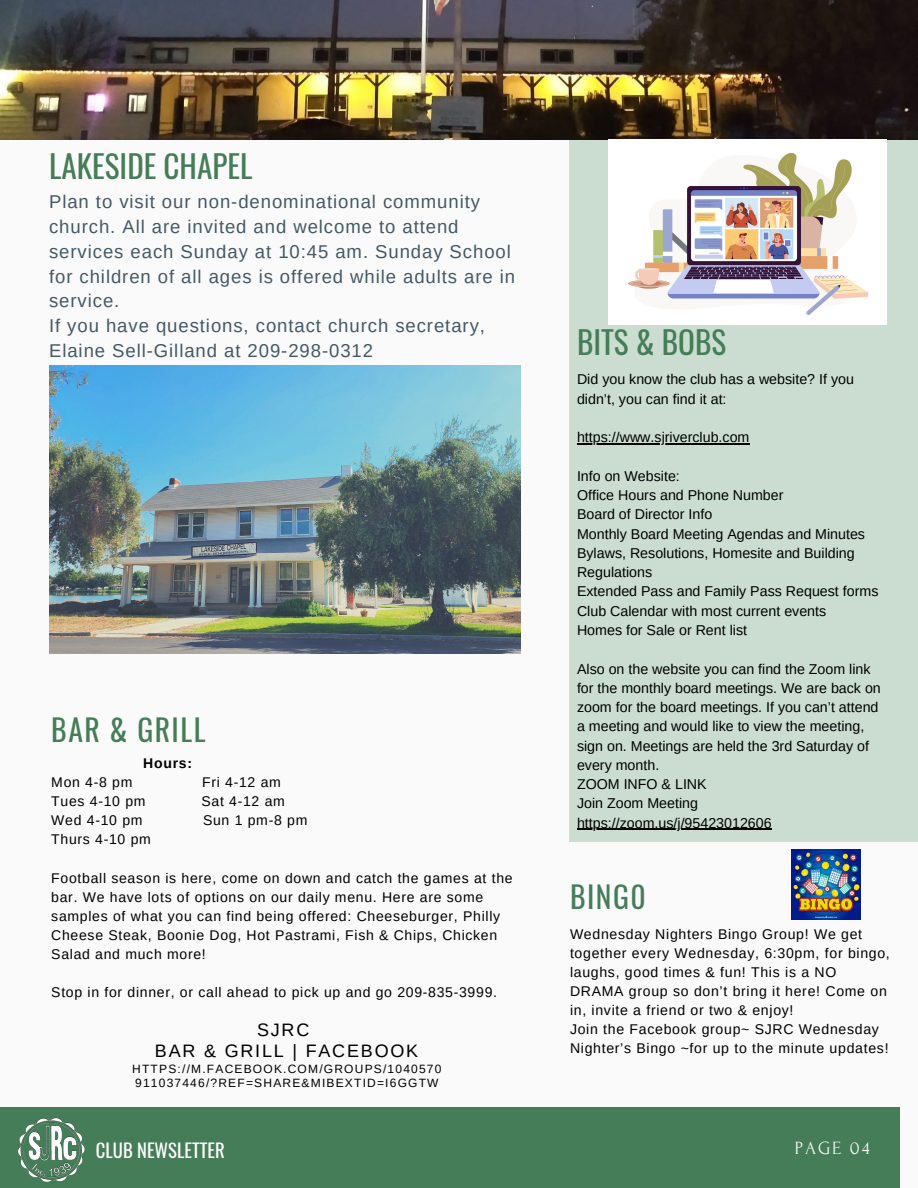
<style>
.page{position:relative;width:918px;height:1188px;background:#fafafa}
.page>*{position:absolute;margin:0;border:0;box-sizing:border-box;transform-origin:0 0}
.t1{font:31.2px "Oswald";color:#457d58}
.t2{font:29.7px "Oswald";letter-spacing:.05em;color:#457d58}
.t3{font:18.75px "Oswald";color:#fff}
.t4{font:18.6px/24.8px "Arimo";letter-spacing:.05em;color:#435967}
.t5{font:18.6px "Forum";letter-spacing:.1em;color:#fafafa}
.t6{font:18px "Arimo";letter-spacing:.1em;color:#000}
.t7{font:14.25px/19.4px "Arimo";color:#000}
.t8{font:14.1px/19.2px "Arimo";letter-spacing:.05em;color:#000}
.t9{font:700 14.1px "Arimo";letter-spacing:.05em;color:#000}
.t10{font:12px/14px "Arimo";letter-spacing:.1em;color:#000}
</style>
<div class="page">
<div style="left:569px;top:104px;width:349px;height:738px;background:#cbddd1"></div>
<div style="left:0;top:1107px;width:900px;height:81px;background:#457d58"></div>
<img style="left:0;top:0;width:918px;height:140px">
<img style="left:49px;top:365px;width:471px;height:288px">
<img style="left:18px;top:1117px;width:67px;height:65px">
<img style="left:791px;top:849px;width:70px;height:70px">
<img style="left:608px;top:139px;width:278px;height:186px">
<hr style="left:577px;top:443px;width:173px;height:1px;background:#000">
<hr style="left:577px;top:829px;width:195px;height:1px;background:#000">
<p class="t1" style="left:49px;top:141px;width:205px">LAKESIDE CHAPEL</p>
<p class="t4" style="left:49px;top:190px;width:468px">Plan to visit our non-denominational community church. All are invited and welcome to attend services each Sunday at 10:45 am. Sunday School for children of all ages is offered while adults are in service.</p>
<p class="t4" style="left:49px;top:313px;width:437px">If you have questions, contact church secretary,<br>Elaine Sell-Gilland at 209-298-0312</p>
<p class="t2" style="left:51px;top:707px;width:156px">BAR &amp; GRILL</p>
<p class="t9" style="left:143px;top:755px;width:50px">Hours:</p>
<p class="t8" style="left:51px;top:772px;width:83px">Mon 4-8 pm</p>
<p class="t8" style="left:202px;top:772px;width:80px">Fri 4-12 am</p>
<p class="t8" style="left:51px;top:792px;width:96px">Tues 4-10 pm</p>
<p class="t8" style="left:201px;top:792px;width:85px">Sat 4-12 am</p>
<p class="t8" style="left:51px;top:811px;width:93px">Wed 4-10 pm</p>
<p class="t8" style="left:203px;top:811px;width:106px">Sun 1 pm-8 pm</p>
<p class="t8" style="left:51px;top:830px;width:101px">Thurs 4-10 pm</p>
<p class="t8" style="left:51px;top:868px;width:463px">Football season is here, come on down and catch the games at the bar. We have lots of options on our daily menu. Here are some samples of what you can find being offered: Cheeseburger, Philly Cheese Steak, Boonie Dog, Hot Pastrami, Fish &amp; Chips, Chicken Salad and much more!</p>
<p class="t8" style="left:51px;top:983px;width:447px">Stop in for dinner, or call ahead to pick up and go 209-835-3999.</p>
<p class="t6" style="left:257px;top:1019px;width:54px">SJRC</p>
<p class="t6" style="left:155px;top:1040px;width:265px">BAR &amp; GRILL | FACEBOOK</p>
<p class="t10" style="left:132px;top:1061px;width:311px">HTTPS://M.FACEBOOK.COM/GROUPS/1040570<br>911037446/?REF=SHARE&amp;MIBEXTID=I6GGTW</p>
<p class="t1" style="left:577px;top:318px;width:151px">BITS &amp; BOBS</p>
<p class="t7" style="left:577px;top:370px;width:278px">Did you know the club has a website? If you didn’t, you can find it at:</p>
<p class="t7" style="left:577px;top:428px;width:174px">https://www.sjriverclub.com</p>
<p class="t7" style="left:577px;top:466px;width:104px">Info on Website:</p>
<p class="t7" style="left:577px;top:485px;width:208px">Office Hours and Phone Number</p>
<p class="t7" style="left:577px;top:505px;width:137px">Board of Director Info</p>
<p class="t7" style="left:577px;top:524px;width:290px">Monthly Board Meeting Agendas and Minutes</p>
<p class="t7" style="left:577px;top:543px;width:279px">Bylaws, Resolutions, Homesite and Building<br>Regulations</p>
<p class="t7" style="left:577px;top:582px;width:303px">Extended Pass and Family Pass Request forms</p>
<p class="t7" style="left:577px;top:601px;width:251px">Club Calendar with most current events</p>
<p class="t7" style="left:577px;top:620px;width:172px">Homes for Sale or Rent list</p>
<p class="t7" style="left:577px;top:659px;width:305px">Also on the website you can find the Zoom link for the monthly board meetings. We are back on zoom for the board meetings. If you can’t attend a meeting and would like to view the meeting, sign on. Meetings are held the 3rd Saturday of every month.</p>
<p class="t7" style="left:577px;top:775px;width:131px">ZOOM INFO &amp; LINK</p>
<p class="t7" style="left:577px;top:794px;width:123px">Join Zoom Meeting</p>
<p class="t7" style="left:577px;top:813px;width:196px">https://zoom.us/j/95423012606</p>
<p class="t2" style="left:570px;top:873px;width:77px">BING0</p>
<p class="t8" style="left:570px;top:924px;width:321px">Wednesday Nighters Bingo Group! We get together every Wednesday, 6:30pm, for bingo, laughs, good times &amp; fun! This is a NO DRAMA group so don’t bring it here! Come on in, invite a friend or two &amp; enjoy!</p>
<p class="t8" style="left:570px;top:1020px;width:320px">Join the Facebook group~ SJRC Wednesday<br>Nighter’s Bingo ~for up to the minute updates!</p>
<p class="t3" style="left:96px;top:1136px;width:130px">CLUB NEWSLETTER</p>
<p class="t5" style="left:795px;top:1138px;width:76px">PAGE 04</p>
</div>
